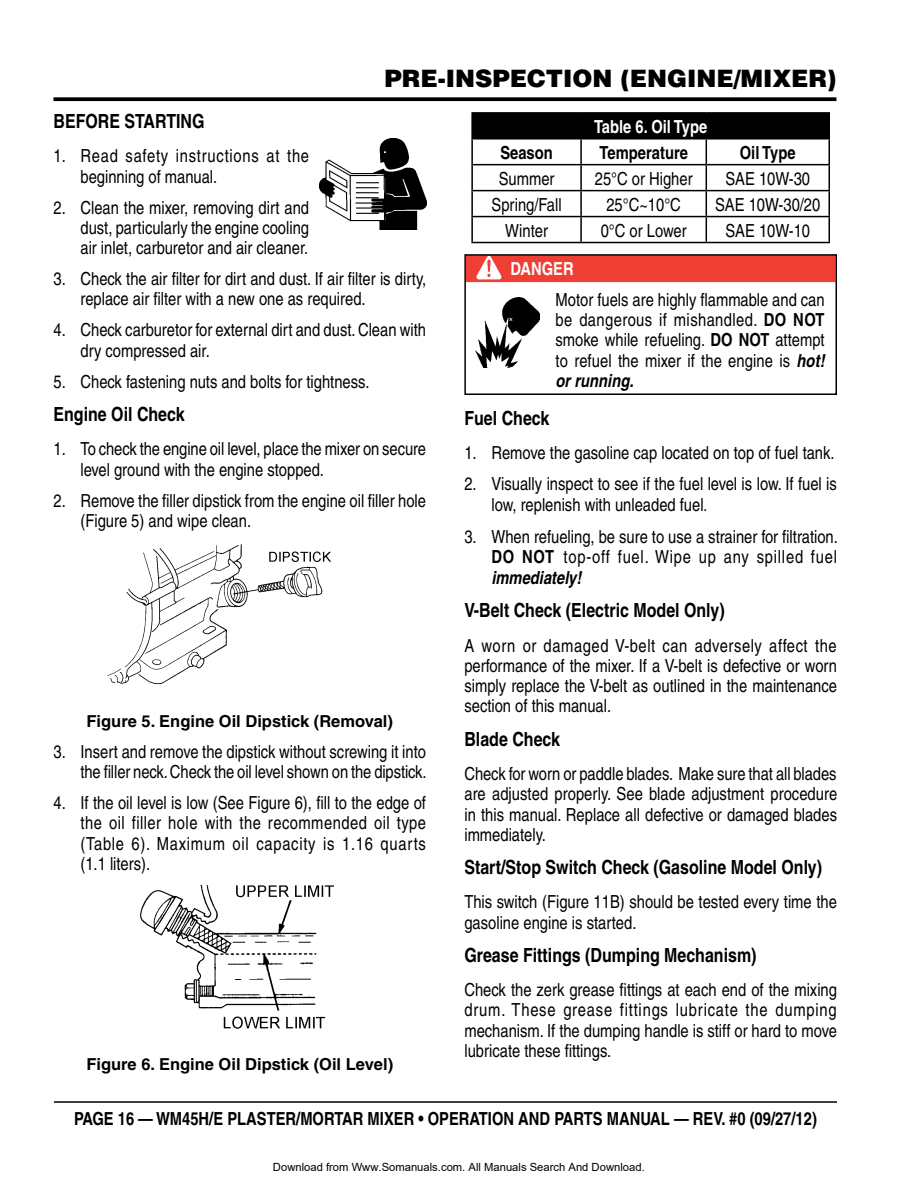
<style>
.page{position:relative;width:918px;height:1188px;background:#fff}
.page>*{position:absolute;margin:0;border:0;box-sizing:border-box;transform-origin:0 0}
.t1{font:900 24px "Helvetica";color:#000}
.t2{font:700 condensed 19.5px "Helvetica";color:#000}
.t3{font:condensed 18px/20.2px "Helvetica";color:#000;text-align:justify}
.t4{font:700 condensed 18px "Helvetica";color:#000}
.t5{font:condensed 18px/20.2px "Helvetica";letter-spacing:.04em;color:#000}
.t6{font:700 condensed 18px "Helvetica";color:#fff}
.t7{font:700 16.5px "Helvetica";color:#000}
.t8{font:11.25px "Arial";color:#000}
.s1{font-weight:700}
.s2{font-weight:700;font-style:italic}
.s3{font-size:16.5px}
</style>
<div class="page">
<hr style="left:54px;top:1101px;width:783px;height:2px;background:#000">
<svg style="left:53px;top:97px;width:783px;height:4px;background:#141414"></svg>
<img style="left:320px;top:138px;width:106px;height:92px">
<img style="left:107px;top:544px;width:224px;height:141px">
<img style="left:140px;top:884px;width:193px;height:144px">
<hr style="left:471px;top:140px;width:2px;height:24px;background:#000">
<hr style="left:471px;top:164px;width:110px;height:1px;background:#000">
<hr style="left:471px;top:165px;width:2px;height:25px;background:#000">
<hr style="left:471px;top:190px;width:110px;height:1px;background:#000">
<hr style="left:471px;top:191px;width:2px;height:25px;background:#000">
<hr style="left:471px;top:216px;width:110px;height:1px;background:#000">
<hr style="left:471px;top:217px;width:2px;height:25px;background:#000">
<hr style="left:471px;top:242px;width:110px;height:1px;background:#000">
<hr style="left:471px;top:112px;width:110px;height:2px;background:#000">
<hr style="left:471px;top:114px;width:2px;height:24px;background:#000">
<hr style="left:581px;top:112px;width:125px;height:2px;background:#000">
<hr style="left:706px;top:112px;width:124px;height:2px;background:#000">
<hr style="left:471px;top:138px;width:110px;height:2px;background:#000">
<svg style="left:472px;top:114px;width:358px;height:129px"></svg>
<hr style="left:581px;top:164px;width:125px;height:1px;background:#000">
<div style="left:466px;top:255px;width:370px;height:27px;background:#ef3e33"></div>
<svg style="left:477px;top:257px;width:24px;height:22px"></svg>
<div style="left:464px;top:254px;width:373px;height:141px;border:2px solid #000"></div>
<img style="left:475px;top:297px;width:64px;height:70px">
<h1 class="t1" style="left:385px;top:62px;width:453px">PRE-INSPECTION (ENG INE/MIXER)</h1>
<p class="t2" style="left:53px;top:109px;width:153px">Before Starting</p>
<p class="t5" style="left:80px;top:146px;width:230px;text-indent:-27px">1. Read safety instructions at the beginning of manual.</p>
<p class="t3" style="left:80px;top:197px;width:230px;text-indent:-27px">2. Clean the mixer, removing dirt and dust, particularly the engine cooling air inlet, carburetor and air cleaner.</p>
<p class="t3" style="left:80px;top:269px;width:347px;text-indent:-27px">3. Check the air filter for dirt and dust. If air filter is dirty, replace air filter with a new one as required.</p>
<p class="t3" style="left:80px;top:320px;width:347px;text-indent:-27px">4. Check carburetor for external dirt and dust. Clean with dry compressed air.</p>
<p class="t3" style="left:53px;top:371px;width:317px">5. Check fastening nuts and bolts for tightness.</p>
<p class="t2" style="left:53px;top:402px;width:133px">Engine Oil Check</p>
<p class="t3" style="left:80px;top:439px;width:347px;text-indent:-27px">1. To check the engine oil level, place the mixer on secure level ground with the engine stopped.</p>
<p class="t3" style="left:80px;top:490px;width:347px;text-indent:-27px">2. Remove the filler dipstick from the engine oil filler hole (Figure 5) and wipe clean.</p>
<p class="t7" style="left:87px;top:711px;width:308px">Figure 5. Engine Oil Dipstick (Removal)</p>
<p class="t3" style="left:53px;top:741px;width:375px;text-align:right">3. Insert and remove the dipstick without screwing it into the filler neck. Check the oil level shown on the dipstick.</p>
<p class="t3" style="left:80px;top:793px;width:347px;text-indent:-27px">4. If the oil level is low (See Figure 6), fill to the edge of the oil filler hole with the recommended oil type (Table 6). Maximum oil capacity is 1.16 quarts (1.1 liters).</p>
<p class="t7" style="left:86px;top:1054px;width:308px">Figure 6. Engine Oil Dipstick (Oil Level)</p>
<p class="t6" style="left:594px;top:115px;width:115px">Table 6. Oil Type</p>
<p class="t4" style="left:500px;top:141px;width:54px">Season</p>
<p class="t4" style="left:599px;top:141px;width:90px">Temperature</p>
<p class="t4" style="left:740px;top:141px;width:57px">Oil Type</p>
<p class="t3" style="left:499px;top:168px;width:57px">Summer</p>
<p class="t3" style="left:595px;top:168px;width:99px">25°C or Higher</p>
<p class="t3" style="left:725px;top:168px;width:86px">SAE 10W-30</p>
<p class="t3" style="left:492px;top:194px;width:72px">Spring/Fall</p>
<p class="t3" style="left:606px;top:194px;width:76px">25°C~10°C</p>
<p class="t3" style="left:715px;top:194px;width:107px">SAE 10W-30/20</p>
<p class="t3" style="left:505px;top:220px;width:44px">Winter</p>
<p class="t3" style="left:601px;top:220px;width:87px">0°C or Lower</p>
<p class="t3" style="left:725px;top:220px;width:86px">SAE 10W-10</p>
<p class="t6" style="left:510px;top:258px;width:12px">DANGE</p>
<p class="t6" style="left:563px;top:258px;width:12px">R</p>
<p class="t3" style="left:556px;top:289px;width:271px">Motor fuels are highly flammable and can be dangerous if mishandled. <span class="s1">DO NOT </span>smoke while refueling. <span class="s1">DO NOT</span> attempt to refuel the mixer if the engine is <span class="s2">hot! or running.</span></p>
<p class="t2" style="left:464px;top:406px;width:87px">Fuel Check</p>
<p class="t3" style="left:464px;top:443px;width:372px">1. Remove the gasoline cap located on top of fuel tank.</p>
<p class="t3" style="left:491px;top:473px;width:347px;line-height:21px;text-indent:-27px">2. Visually inspect to see if the fuel level is low. If fuel is low, replenish with unleaded fuel<span class="s3">.</span></p>
<p class="t3" style="left:491px;top:526px;width:348px;line-height:20.7px;text-indent:-27px">3. When refueling, be sure to use a strainer for filtration.<br><span class="s1">DO NOT</span> top-off fuel. Wipe up any spilled fuel <span class="s2">immediately!</span></p>
<p class="t2" style="left:464px;top:599px;width:262px">V-Belt Check (Electric Model Only)</p>
<p class="t3" style="left:464px;top:635px;width:374px">A worn or damaged V-belt can adversely affect the performance of the mixer. If a V-belt is defective or worn simply replace the V-belt as outlined in the maintenance section of this manual.</p>
<p class="t2" style="left:464px;top:727px;width:97px">Blade Check</p>
<p class="t3" style="left:464px;top:764px;width:374px">Check for worn or paddle blades. Make sure that all blades are adjusted properly. See blade adjustment procedure in this manual. Replace all defective or damaged blades immediately.</p>
<p class="t2" style="left:464px;top:855px;width:359px">Start/Stop Switch Check (Gasoline Model Only)</p>
<p class="t3" style="left:464px;top:892px;width:374px">This switch (Figure 11B) should be tested every time the gasoline engine is started.</p>
<p class="t2" style="left:464px;top:943px;width:294px">Grease Fittings (Dumping Mechanism)</p>
<p class="t3" style="left:464px;top:980px;width:374px">Check the zerk grease fittings at each end of the mixing drum. These grease fittings lubricate the dumping mechanism. If the dumping handle is stiff or hard to move lubricate these fittings.</p>
<p class="t4" style="left:74px;top:1108px;width:510px">page 16 — WM45H/E PLASTER/MORTAR MIXER • operation and parts</p>
<p class="t4" style="left:607px;top:1108px;width:212px">manual — r ev. #0 (09/27/12)</p>
<p class="t8" style="left:273px;top:1160px;width:373px">Download from Www.Somanuals.com. All Manuals Search And Download.</p>
</div>
